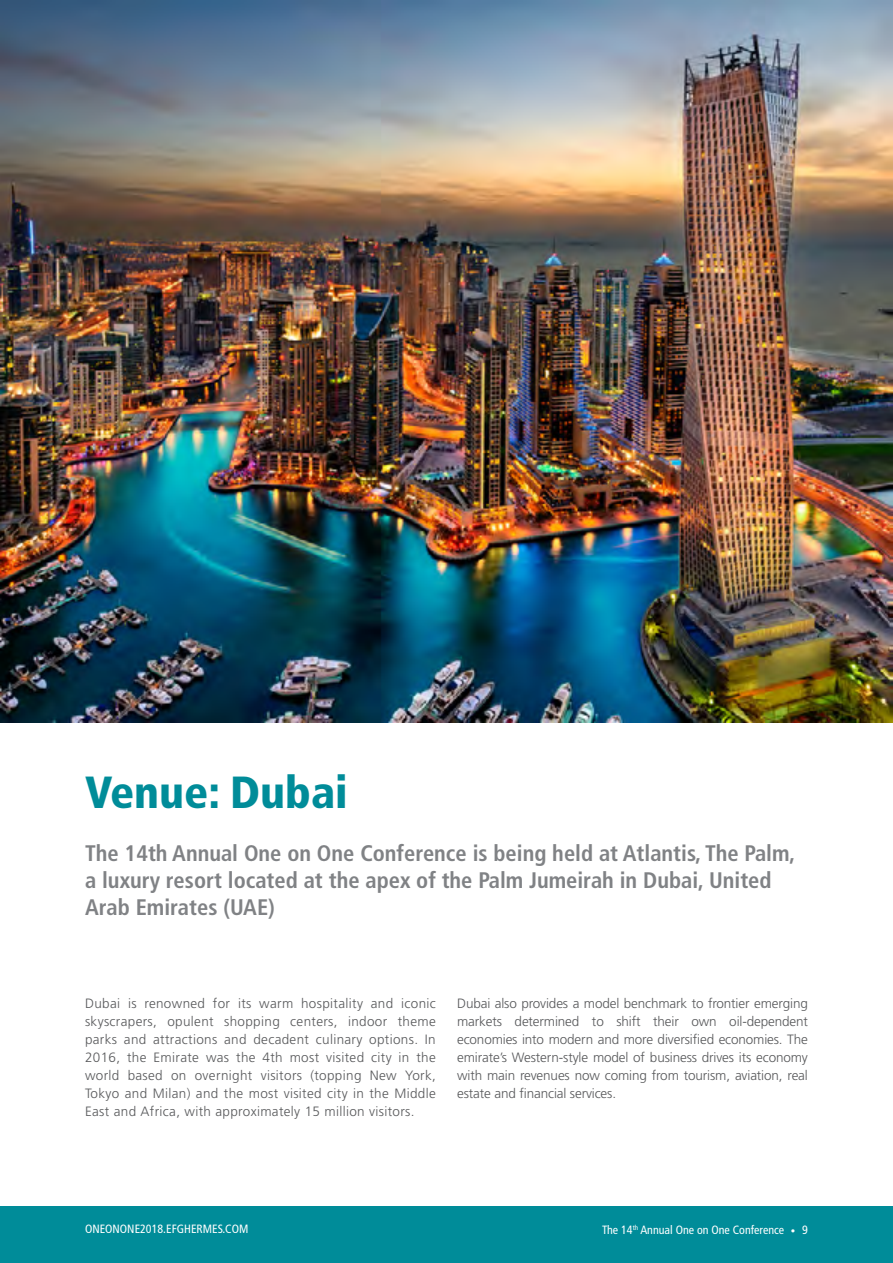
<style>
.page{position:relative;width:893px;height:1263px;background:#fff}
.page>*{position:absolute;margin:0;border:0;box-sizing:border-box;transform-origin:0 0}
.t1{font:900 condensed 45px "Frutiger LT Std";color:#008c99}
.t2{font:700 condensed 22.5px/27px "Frutiger LT Std";color:#808285}
.t3{font:300 13.5px/18px "Frutiger LT Std";color:#58595b;text-align:justify}
.t4{font:condensed 12px "Frutiger LT Std";color:#fff}
.s1{font-weight:300;font-size:9px}
</style>
<div class="page">
<div style="left:0;top:1206px;width:893px;height:57px;background:#008c99"></div>
<img style="left:0;top:0;width:893px;height:723px">
<h1 class="t1" style="left:85px;top:766px;width:264px">Venue: Dubai</h1>
<h2 class="t2" style="left:85px;top:840px;width:712px">The 14th Annual One on One Conference is being held at Atlantis, The Palm, a luxury resort located at the apex of the Palm Jumeirah in Dubai, United<br>Arab Emirates (UAE)</h2>
<p class="t3" style="left:85px;top:995px;width:352px">Dubai is renowned for its warm hospitality and iconic skyscrapers, opulent shopping centers, indoor theme parks and attractions and decadent culinary options. In 2016, the Emirate was the 4th most visited city in the world based on overnight visitors (topping New York, Tokyo and Milan) and the most visited city in the Middle East and Africa, with approximately 15 million visitors.</p>
<p class="t3" style="left:457px;top:995px;width:352px">Dubai also provides a model benchmark to frontier emerging markets determined to shift their own oil-dependent economies into modern and more diversified economies. The emirate’s Western-style model of business drives its economy with main revenues now coming from tourism, aviation, real estate and financial services.</p>
<p class="t4" style="left:85px;top:1222px;width:156px">oneonone2018.efghermes.COM</p>
<p class="t4" style="left:602px;top:1223px;width:207px">The 14<sup>th</sup> Annual One on One Conference <span class="s1">•</span> 9</p>
</div>
